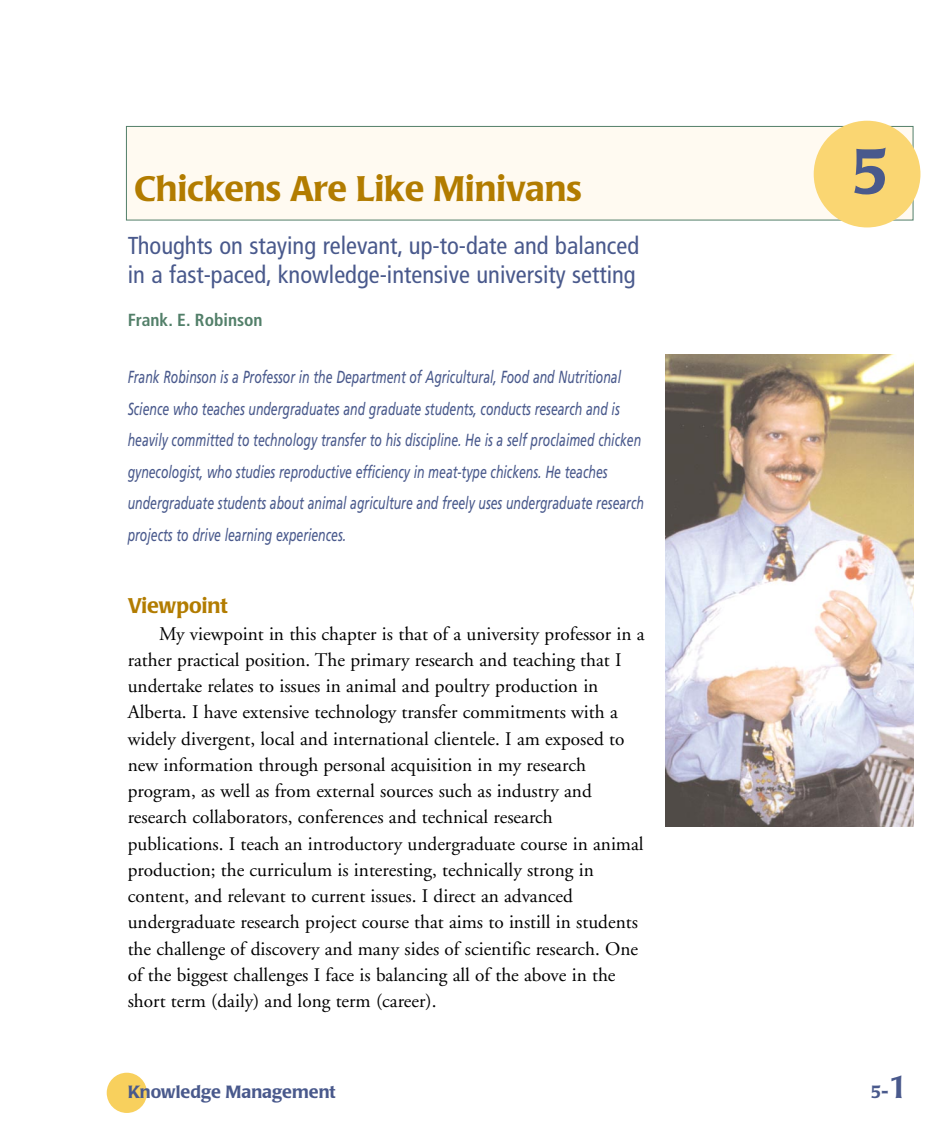
<style>
.page{position:relative;width:945px;height:1134px;background:#fff}
.page>*{position:absolute;margin:0;border:0;box-sizing:border-box;transform-origin:0 0}
.t1{font:500 63px "Poppl Laudatio";color:#49598c}
.t2{font:500 35px "Poppl Laudatio";color:#b27c00}
.t3{font:condensed 24.5px/29.4px "Frutiger";color:#49598c}
.t4{font:500 21px "Poppl Laudatio";color:#b27c00}
.t5{font:19.25px/26.2px "Adobe Garamond";color:#000}
.t6{font:italic 17.5px/31.5px "Frutiger";color:#49598c;scale:.7 1}
.t7{font:500 17.5px "Poppl Laudatio";color:#49598c}
.t8{font:700 condensed 17.5px "Frutiger";color:#527f69}
.s1{font-size:31.5px}
</style>
<div class="page">
<div style="left:107px;top:1073px;width:40px;height:40px;background:#f8d05d;border-radius:50%"></div>
<div style="left:126px;top:126px;width:787px;height:94px;background:#fffaf1"></div>
<div style="left:126px;top:126px;width:788px;height:94px;border:1px solid #527f69"></div>
<div style="left:814px;top:121px;width:106px;height:106px;background:#fad672;border-radius:50%"></div>
<img style="left:666px;top:354px;width:248px;height:473px">
<h2 class="t2" style="left:134px;top:174px;width:449px">Chickens Are Like Minivans</h2>
<p class="t3" style="left:128px;top:233px;width:513px">Thoughts on staying relevant, up-to-date and balanced in a fast-paced, knowledge-intensive university setting</p>
<p class="t8" style="left:128px;top:313px;width:136px">Frank. E. Robinson</p>
<p class="t6" style="left:128px;top:363px;width:739px">Frank Robinson is a Professor in the Department of Agricultural, Food and Nutritional Science who teaches undergraduates and graduate students, conducts research and is heavily committed to technology transfer to his discipline. He is a self proclaimed chicken gynecologist, who studies reproductive efficiency in meat-type chickens. He teaches undergraduate students about animal agriculture and freely uses undergraduate research projects to drive learning experiences.</p>
<p class="t4" style="left:128px;top:597px;width:102px">Viewpoint</p>
<p class="t5" style="left:128px;top:622px;width:518px;text-indent:32px">My viewpoint in this chapter is that of a university professor in a rather practical position. The primary research and teaching that I undertake relates to issues in animal and poultry production in Alberta. I have extensive technology transfer commitments with a widely divergent, local and international clientele. I am exposed to new information through personal acquisition in my research program, as well as from external sources such as industry and research collaborators, conferences and technical research publications. I teach an introductory undergraduate course in animal production; the curriculum is interesting, technically strong in content, and relevant to current issues. I direct an advanced undergraduate research project course that aims to instill in students the challenge of discovery and many sides of scientific research. One of the biggest challenges I face is balancing all of the above in the short term (daily) and long term (career).</p>
<h1 class="t1" style="left:851px;top:146px;width:40px">5</h1>
<p class="t7" style="left:128px;top:1085px;width:210px">Knowledge Management</p>
<p class="t7" style="left:871px;top:1085px;width:38px">5-<span class="s1">1</span></p>
</div>
